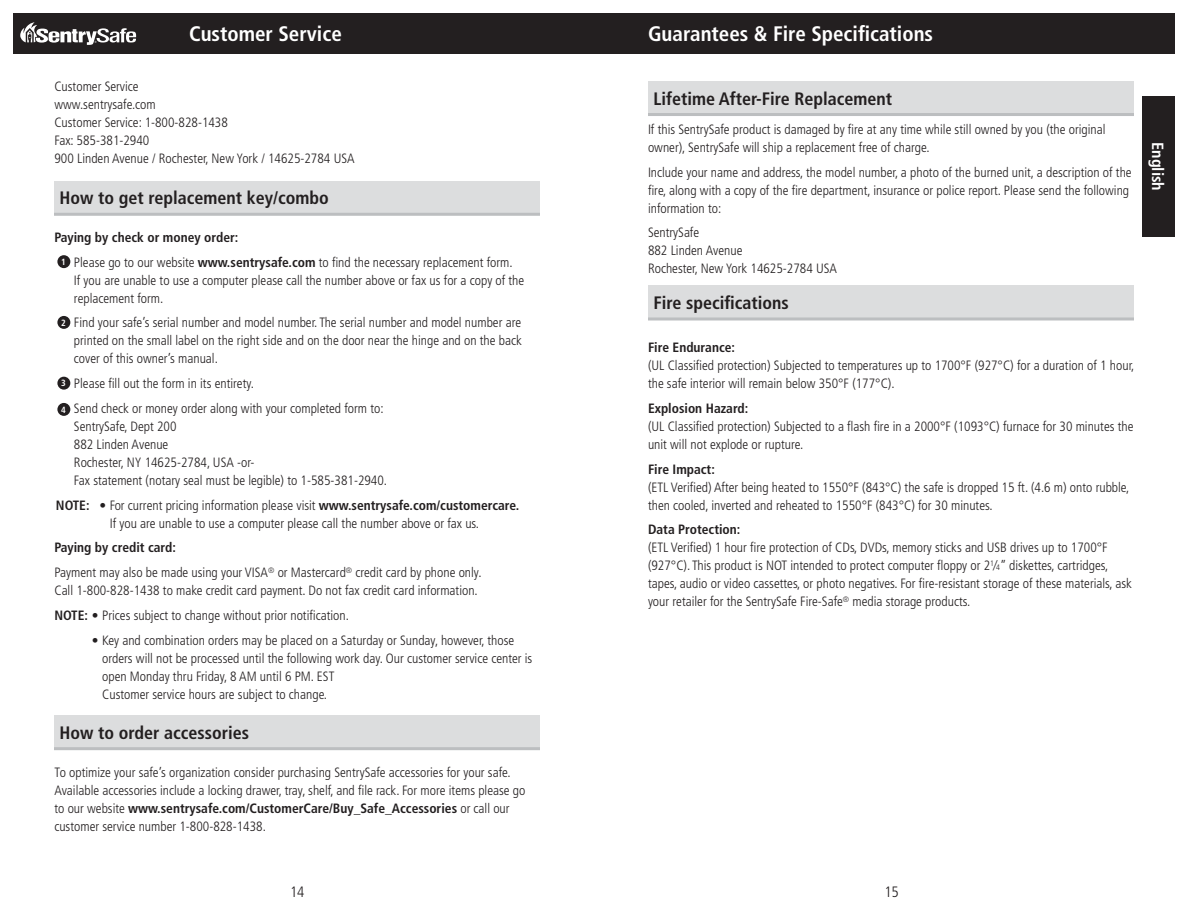
<style>
.page{position:relative;width:1188px;height:918px;background:#fff}
.page>*{position:absolute;margin:0;border:0;box-sizing:border-box;transform-origin:0 0}
.t1{font:700 condensed 21px "Frutiger";color:#fff}
.t2{font:700 condensed 18px "Frutiger";color:#231f20}
.t3{font:700 condensed 16.2px "Frutiger";color:#fff}
.t4{font:300 condensed 15px "Frutiger";color:#231f20}
.t5{font:300 condensed 13.5px/18px "Frutiger";color:#231f20}
.t6{font:700 condensed 13.5px "Frutiger";color:#231f20}
.s1{font-weight:700}
.s2{font-weight:700;font-size:9px;color:#fff}
.s3{font-size:7.8px}
</style>
<div class="page">
<div style="left:594px;top:14px;width:580px;height:40px;background:#231f20"></div>
<div style="left:14px;top:14px;width:580px;height:40px;background:#231f20"></div>
<svg style="left:20px;top:22px;width:116px;height:23px"></svg>
<div style="left:1142px;top:96px;width:32px;height:141px;background:#231f20"></div>
<div style="left:57px;top:255px;width:13px;height:13px;background:#231f20;border-radius:50%"></div>
<div style="left:57px;top:316px;width:13px;height:13px;background:#231f20;border-radius:50%"></div>
<div style="left:57px;top:377px;width:13px;height:13px;background:#231f20;border-radius:50%"></div>
<div style="left:57px;top:403px;width:13px;height:13px;background:#231f20;border-radius:50%"></div>
<div style="left:54px;top:181px;width:486px;height:33px;background:#dcddde"></div>
<hr style="left:54px;top:213px;width:486px;height:3px;background:#bcbec0">
<div style="left:54px;top:715px;width:486px;height:34px;background:#dcddde"></div>
<hr style="left:54px;top:747px;width:486px;height:3px;background:#bcbec0">
<div style="left:648px;top:81px;width:486px;height:34px;background:#dcddde"></div>
<hr style="left:648px;top:113px;width:486px;height:3px;background:#bcbec0">
<div style="left:648px;top:285px;width:486px;height:34px;background:#dcddde"></div>
<hr style="left:648px;top:317px;width:486px;height:3px;background:#bcbec0">
<h1 class="t1" style="left:189px;top:22px;width:154px">Customer Service</h1>
<p class="t5" style="left:54px;top:78px;width:302px">Customer Service<br>www.sentrysafe.com<br>Customer Service: 1-800-828-1438<br>Fax: 585-381-2940<br>900 Linden Avenue / Rochester, New York / 14625-2784 USA</p>
<h2 class="t2" style="left:59px;top:187px;width:271px">How to get replacement key/combo</h2>
<p class="t5" style="left:61px;top:225px;width:453px;line-height:24.8px;text-indent:-7px"><span class="s1">Paying by check or money order:<br></span><span class="s2">1</span> Please go to our website <span class="s1">www.sentrysafe.com</span> to find the necessary replacement form.</p>
<p class="t5" style="left:74px;top:271px;width:452px">If you are unable to use a computer please call the number above or fax us for a copy of the replacement form.</p>
<p class="t5" style="left:74px;top:314px;width:449px;text-align:justify;text-indent:-13px"><span class="s2">2</span> Find your safe’s serial number and model number. The serial number and model number are printed on the small label on the right side and on the door near the hinge and on the back cover of this owner’s manual.</p>
<p class="t5" style="left:61px;top:371px;width:324px;line-height:24.8px"><span class="s2">3</span> Please fill out the form in its entirety.<br><span class="s2">4</span> Send check or money order along with your completed form to:</p>
<p class="t5" style="left:74px;top:417px;width:315px">SentrySafe, Dept 200<br>882 Linden Avenue<br>Rochester, NY 14625-2784, USA -or-<br>Fax statement (notary seal must be legible) to 1-585-381-2940.</p>
<p class="t5" style="left:110px;top:496px;width:411px;text-indent:-54px"><span class="s1">NOTE: •</span> For current pricing information please visit <span class="s1">www.sentrysafe.com/customercare.<br></span>If you are unable to use a computer please call the number above or fax us.</p>
<p class="t5" style="left:54px;top:535px;width:429px;line-height:24.8px"><span class="s1">Paying by credit card:<br></span>Payment may also be made using your VISA<sup>®</sup> or Mastercard<sup>®</sup> credit card by phone only.</p>
<p class="t5" style="left:54px;top:578px;width:425px;line-height:24.8px">Call 1-800-828-1438 to make credit card payment. Do not fax credit card information.<br><span class="s1">NOTE: •</span> Prices subject to change without prior notification.</p>
<p class="t5" style="left:102px;top:631px;width:432px;text-indent:-10px"><span class="s1">•</span> Key and combination orders may be placed on a Saturday or Sunday, however, those orders will not be processed until the following work day. Our customer service center is open Monday thru Friday, 8 AM until 6 PM. EST<br>Customer service hours are subject to change.</p>
<h2 class="t2" style="left:59px;top:722px;width:191px">How to order accessories</h2>
<p class="t5" style="left:54px;top:764px;width:472px">To optimize your safe’s organization consider purchasing SentrySafe accessories for your safe.<br>Available accessories include a locking drawer, tray, shelf, and file rack. For more items please go to our website <span class="s1">www.sentrysafe.com/CustomerCare/Buy_Safe_Accessories</span> or call our customer service number 1-800-828-1438.</p>
<h1 class="t1" style="left:648px;top:22px;width:287px">Guarantees &amp; Fire Specifications</h1>
<h2 class="t2" style="left:653px;top:88px;width:240px">Lifetime After-Fire Replacement</h2>
<p class="t5" style="left:648px;top:120px;width:459px">If this SentrySafe product is damaged by fire at any time while still owned by you (the original owner), SentrySafe will ship a replacement free of charge.</p>
<p class="t5" style="left:648px;top:163px;width:485px">Include your name and address, the model number, a photo of the burned unit, a description of the fire, along with a copy of the fire department, insurance or police report. Please send the following information to:</p>
<p class="t5" style="left:648px;top:224px;width:191px">SentrySafe<br>882 Linden Avenue<br>Rochester, New York 14625-2784 USA</p>
<h2 class="t2" style="left:653px;top:292px;width:137px">Fire specifications</h2>
<p class="t6" style="left:648px;top:339px;width:89px">Fire Endurance:</p>
<p class="t5" style="left:648px;top:357px;width:488px">(UL Classified protection) Subjected to temperatures up to 1700°F (927°C) for a duration of 1 hour, the safe interior will remain below 350°F (177°C).</p>
<p class="t6" style="left:648px;top:400px;width:102px">Explosion Hazard:</p>
<p class="t5" style="left:648px;top:417px;width:487px">(UL Classified protection) Subjected to a flash fire in a 2000°F (1093°C) furnace for 30 minutes the unit will not explode or rupture.</p>
<p class="t6" style="left:648px;top:461px;width:68px">Fire Impact:</p>
<p class="t5" style="left:648px;top:478px;width:483px">(ETL Verified) After being heated to 1550°F (843°C) the safe is dropped 15 ft. (4.6 m) onto rubble, then cooled, inverted and reheated to 1550°F (843°C) for 30 minutes.</p>
<p class="t6" style="left:648px;top:522px;width:94px">Data Protection:</p>
<p class="t5" style="left:648px;top:539px;width:486px">(ETL Verified) 1 hour fire protection of CDs, DVDs, memory sticks and USB drives up to 1700°F (927°C). This product is NOT intended to protect computer floppy or 2<sup>1</sup>⁄<span class="s3">4</span>” diskettes, cartridges, tapes, audio or video cassettes, or photo negatives. For fire-resistant storage of these materials, ask your retailer for the SentrySafe Fire-Safe<sup>®</sup> media storage products.</p>
<p class="t3" style="left:1167px;top:142px;width:50px;rotate:90deg">English</p>
<p class="t4" style="left:290px;top:883px;width:16px">14</p>
<p class="t4" style="left:884px;top:883px;width:16px">15</p>
</div>
